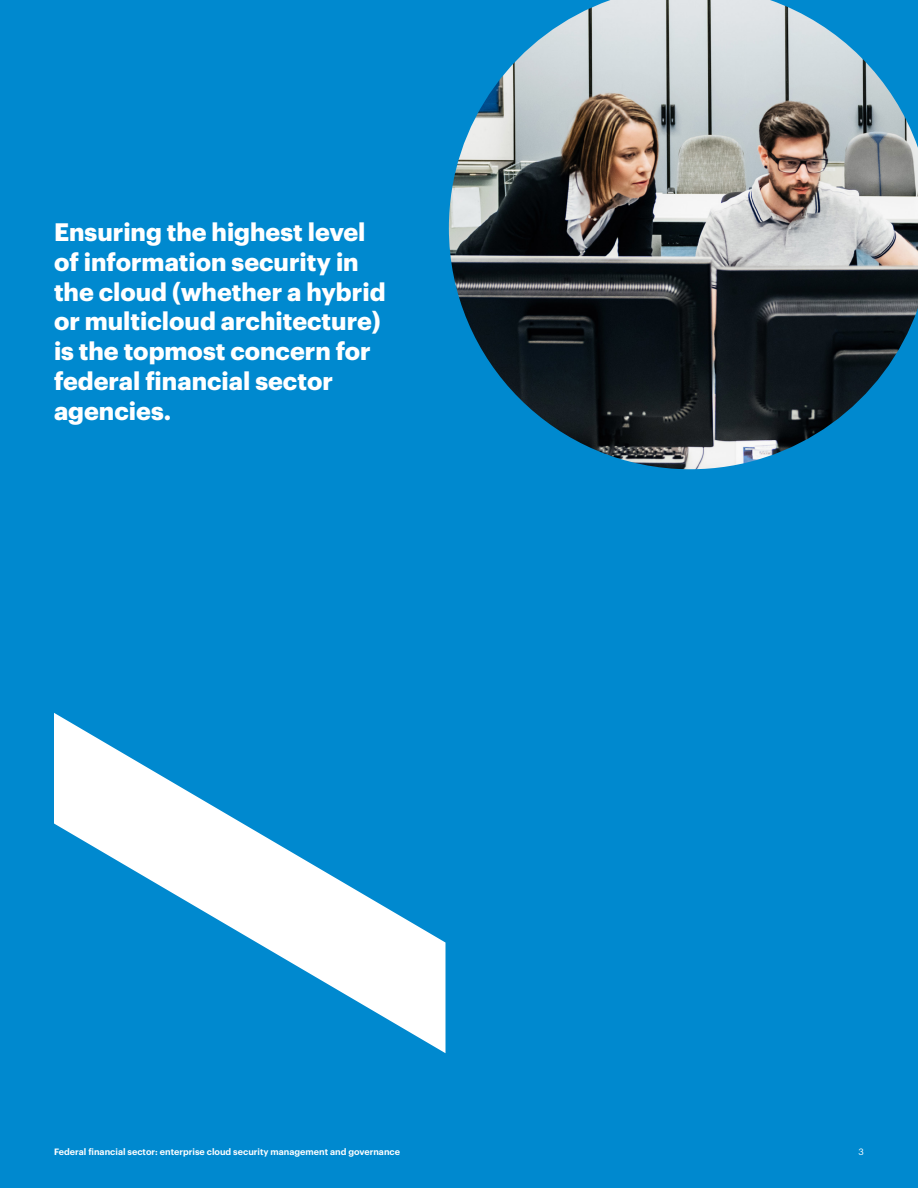
<style>
.page{position:relative;width:918px;height:1188px;background:#0089cf}
.page>*{position:absolute;margin:0;border:0;box-sizing:border-box;transform-origin:0 0}
.Callout_16_5pt{font:700 24.75px/29.7px "Graphik";color:#fff}
.t1{font:600 9px "Graphik";color:#fff}
.t2{font:9px "Graphik";color:#fff}
</style>
<div class="page">
<svg style="left:54px;top:713px;width:392px;height:340px"></svg>
<img style="left:449px;top:0;width:469px;height:469px">
<p class="Callout_16_5pt" style="left:54px;top:215px;width:333px">Ensuring the highest level of information security in the cloud (whether a hybrid or multicloud architecture) is the topmost concern for federal financial sector agencies.</p>
<p class="t1" style="left:54px;top:1145px;width:348px">Federal financial sector: enterprise cloud security management and governance</p>
<p class="t2" style="left:859px;top:1145px;width:7px">3</p>
</div>
